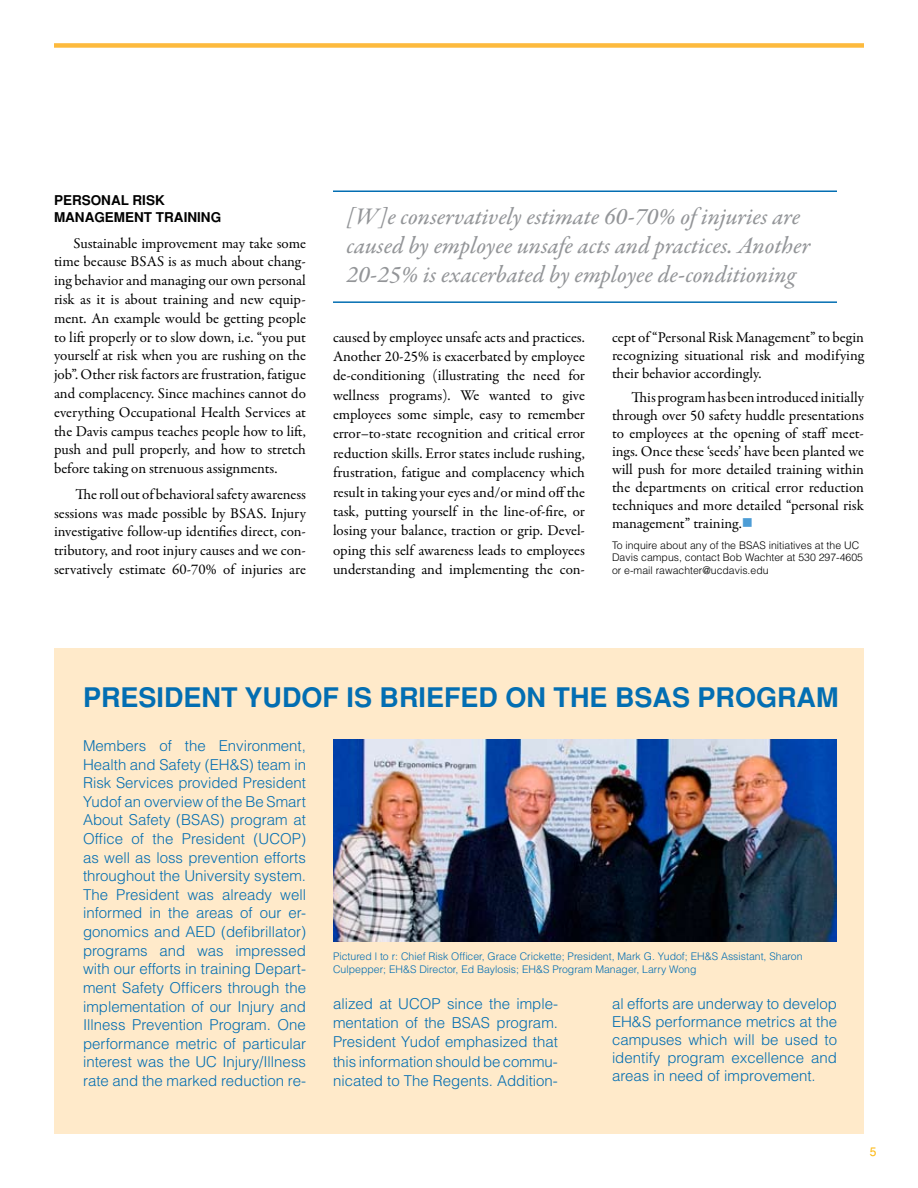
<style>
.page{position:relative;width:918px;height:1188px;background:#fff}
.page>*{position:absolute;margin:0;border:0;box-sizing:border-box;transform-origin:0 0}
.t1{font:700 27px "Helvetica";color:#036eb2}
.t2{font:24px/28.8px "Garamond Premr Pro Med It";color:#939598}
.t3{font:15px/18.8px "Garamond Premr Pro";letter-spacing:-.005em;color:#000;text-align:justify}
.t4{font:300 15px/18.6px "Helvetica";color:#036eb2;text-align:justify}
.t5{font:700 13.5px/17px "Helvetica";color:#000}
.t6{font:12px "Helvetica";color:#fdb813}
.t7{font:300 10.5px/12.6px "Helvetica";color:#036eb2}
.t8{font:300 10.5px/12.6px "Helvetica";color:#000}
.s1{color:#4d9dd6}
</style>
<div class="page">
<div style="left:54px;top:43px;width:810px;height:5px;background:#fdba3d"></div>
<div style="left:54px;top:648px;width:810px;height:486px;background:#ffeaca"></div>
<img style="left:333px;top:739px;width:504px;height:202px">
<hr style="left:333px;top:190px;width:504px;height:2px;background:#036eb2">
<hr style="left:333px;top:301px;width:504px;height:2px;background:#036eb2">
<p class="t5" style="left:54px;top:192px;width:166px">PERSONAL RISK<br>MANAG EMENT TRAINING</p>
<p class="t3" style="left:54px;top:234px;width:254px;text-indent:19px">Sustainable improvement may take some time because BSAS is as much about chang&shy;ing behavior and managing our own personal risk as it is about training and new equip&shy;ment. An example would be getting people to lift properly or to slow down, i.e. “you put yourself at risk when you are rushing on the job”. Other risk factors are frustration, fatigue and complacency. Since machines cannot do everything Occupational Health Services at the Davis campus teaches people how to lift, push and pull properly, and how to stretch before taking on strenuous assignments.</p>
<p class="t3" style="left:54px;top:485px;width:254px;text-indent:21px">The roll out of behavioral safety awareness sessions was made possible by BSAS. Injury investigative follow-up identifies direct, con&shy;tributory, and root injury causes and we con&shy;servatively estimate 60-70% of injuries are</p>
<h2 class="t2" style="left:346px;top:204px;width:465px">[W]e conservatively estimate 60-70% of injuries are caused by employee unsafe acts and practices. Another<br>20-25% is exacerbated by employee de-conditioning</h2>
<p class="t3" style="left:333px;top:328px;width:254px;line-height:19.4px">caused by employee unsafe acts and practices.<br>Another 20-25% is exacerbated by employee de-conditioning (illustrating the need for wellness programs). We wanted to give employees some simple, easy to remember error–to-state recognition and critical error reduction skills. Error states include rushing, frustration, fatigue and complacency which result in taking your eyes and/or mind off the task, putting yourself in the line-of-fire, or losing your balance, traction or grip. Devel&shy;oping this self awareness leads to employees understanding and implementing the con-</p>
<p class="t3" style="left:612px;top:328px;width:254px;line-height:18px">cept of “Personal Risk Management” to begin recognizing situational risk and modifying their behavior accordingly.</p>
<p class="t3" style="left:612px;top:389px;width:254px;line-height:18px;text-indent:19px">This program has been introduced initially through over 50 safety huddle presentations to employees at the opening of staff meet&shy;ings. Once these ‘seeds’ have been planted we will push for more detailed training within the departments on critical error reduction techniques and more detailed “personal risk management” training.<span class="s1">■</span></p>
<p class="t8" style="left:612px;top:538px;width:253px">To inquire about any of the BSAS initiatives at the UC<br>Davis campus, contact Bob Wachter at 530 297-4605 or e-mail rawachter@ucdavis.edu</p>
<h1 class="t1" style="left:83px;top:682px;width:757px">PRESI DENT YUDOF IS BRIEFED ON THE BSAS PROG RAM</h1>
<p class="t4" style="left:83px;top:736px;width:224px">Members of the Environment, Health and Safety (EH&amp;S) team in Risk Services provided President Yudof an overview of the Be Smart About Safety (BSAS) program at Office of the President (UCOP) as well as loss prevention efforts throughout the University system.<br>The President was already well informed in the areas of our er&shy;gonomics and AED (defibrillator) programs and was impressed with our efforts in training Depart&shy;ment Safety Officers through the implementation of our Injury and Illness Prevention Program. One performance metric of particular interest was the UC Injury/Illness rate and the marked reduction re-</p>
<p class="t7" style="left:333px;top:950px;width:471px">Pictured l to r: Chief Risk Officer, Grace Crickette; President, Mark G. Yudof; EH&amp;S Assistant, Sharon<br>Culpepper; EH&amp;S Director, Ed Baylosis; EH&amp;S Program Manager, Larry Wong</p>
<p class="t4" style="left:333px;top:993px;width:227px;line-height:19.4px">alized at UCOP since the imple&shy;mentation of the BSAS program.<br>President Yudof emphasized that this information should be commu&shy;nicated to The Regents. Addition-</p>
<p class="t4" style="left:612px;top:994px;width:227px;line-height:18px">al efforts are underway to develop EH&amp;S performance metrics at the campuses which will be used to identify program excellence and areas in need of improvement.</p>
<p class="t6" style="left:870px;top:1144px;width:8px">5</p>
</div>
